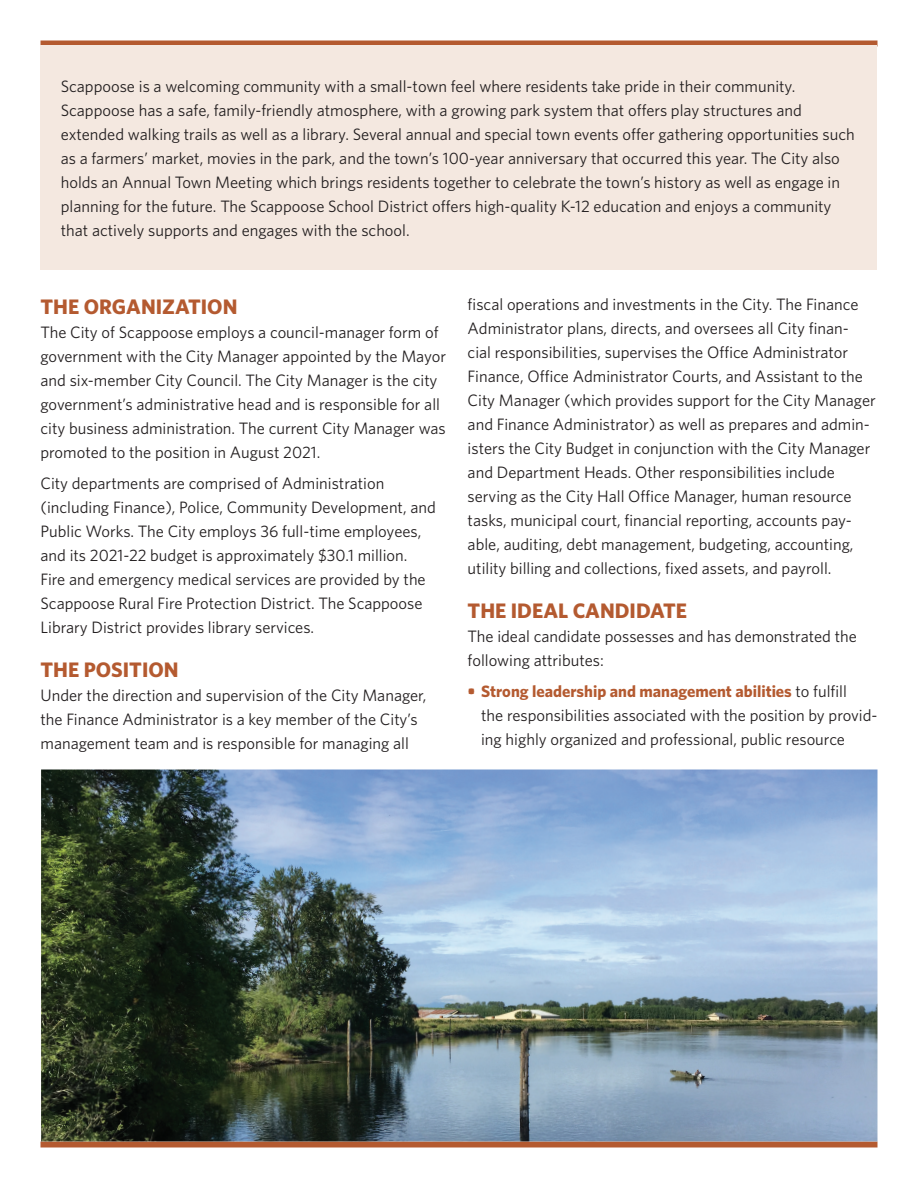
<style>
.page{position:relative;width:918px;height:1188px;background:#fff}
.page>*{position:absolute;margin:0;border:0;box-sizing:border-box;transform-origin:0 0}
.Body{font:700 21px "Whitney";color:#b45a30}
.bullet{font:700 21px "Whitney";color:#b45a30}
.First{font:16.5px/24px "Whitney";color:#231f20}
.Body-2{font:16.5px/24px "Whitney";color:#231f20}
.bullet-2{font:16.5px/24px "Whitney";color:#231f20}
.s1{font-weight:700;color:#b45a30}
</style>
<div class="page">
<div style="left:40px;top:1142px;width:838px;height:6px;background:#b45a30"></div>
<div style="left:40px;top:40px;width:838px;height:6px;background:#b45a30"></div>
<img style="left:41px;top:770px;width:837px;height:371px">
<div style="left:40px;top:45px;width:838px;height:225px;background:#f4e8e0"></div>
<p class="Body-2" style="left:61px;top:74px;width:795px">Scappoose is a welcoming community with a small-town feel where residents take pride in their community.<br>Scappoose has a safe, family-friendly atmosphere, with a growing park system that offers play structures and extended walking trails as well as a library. Several annual and special town events offer gathering opportunities such as a farmers’ market, movies in the park, and the town’s 100-year anniversary that occurred this year. The City also holds an Annual Town Meeting which brings residents together to celebrate the town’s history as well as engage in planning for the future. The Scappoose School District offers high-quality K-12 education and enjoys a community that actively supports and engages with the school.</p>
<p class="Body" style="left:40px;top:292px;width:199px">THE ORGANIZATION</p>
<p class="First" style="left:40px;top:320px;width:407px">The City of Scappoose employs a council-manager form of government with the City Manager appointed by the Mayor and six-member City Council. The City Manager is the city government’s administrative head and is responsible for all city business administration. The current City Manager was promoted to the position in August 2021.</p>
<p class="Body-2" style="left:40px;top:470px;width:397px">City departments are comprised of Administration (including Finance), Police, Community Development, and Public Works. The City employs 36 full-time employees, and its 2021-22 budget is approximately $30.1 million.<br>Fire and emergency medical services are provided by the Scappoose Rural Fire Protection District. The Scappoose Library District provides library services.</p>
<p class="Body" style="left:40px;top:655px;width:140px">THE POSITION</p>
<p class="First" style="left:40px;top:683px;width:387px">Under the direction and supervision of the City Manager, the Finance Administrator is a key member of the City’s management team and is responsible for managing all</p>
<p class="First" style="left:468px;top:292px;width:410px">fiscal operations and investments in the City. The Finance Administrator plans, directs, and oversees all City finan&shy;cial responsibilities, supervises the Office Administrator Finance, Office Administrator Courts, and Assistant to the City Manager (which provides support for the City Manager and Finance Administrator) as well as prepares and admin&shy;isters the City Budget in conjunction with the City Manager and Department Heads. Other responsibilities include serving as the City Hall Office Manager, human resource tasks, municipal court, financial reporting, accounts pay&shy;able, auditing, debt management, budgeting, accounting, utility billing and collections, fixed assets, and payroll.</p>
<p class="bullet" style="left:468px;top:597px;width:221px">THE IDEAL CANDIDATE</p>
<p class="First" style="left:468px;top:624px;width:391px">The ideal candidate possesses and has demonstrated the following attributes:</p>
<p class="bullet-2" style="left:481px;top:679px;width:398px;text-indent:-13px"><span class="s1">• Strong leadership and management abilities</span> to fulfill<br>the responsibilities associated with the position by provid&shy;ing highly organized and professional, public resource</p>
</div>
